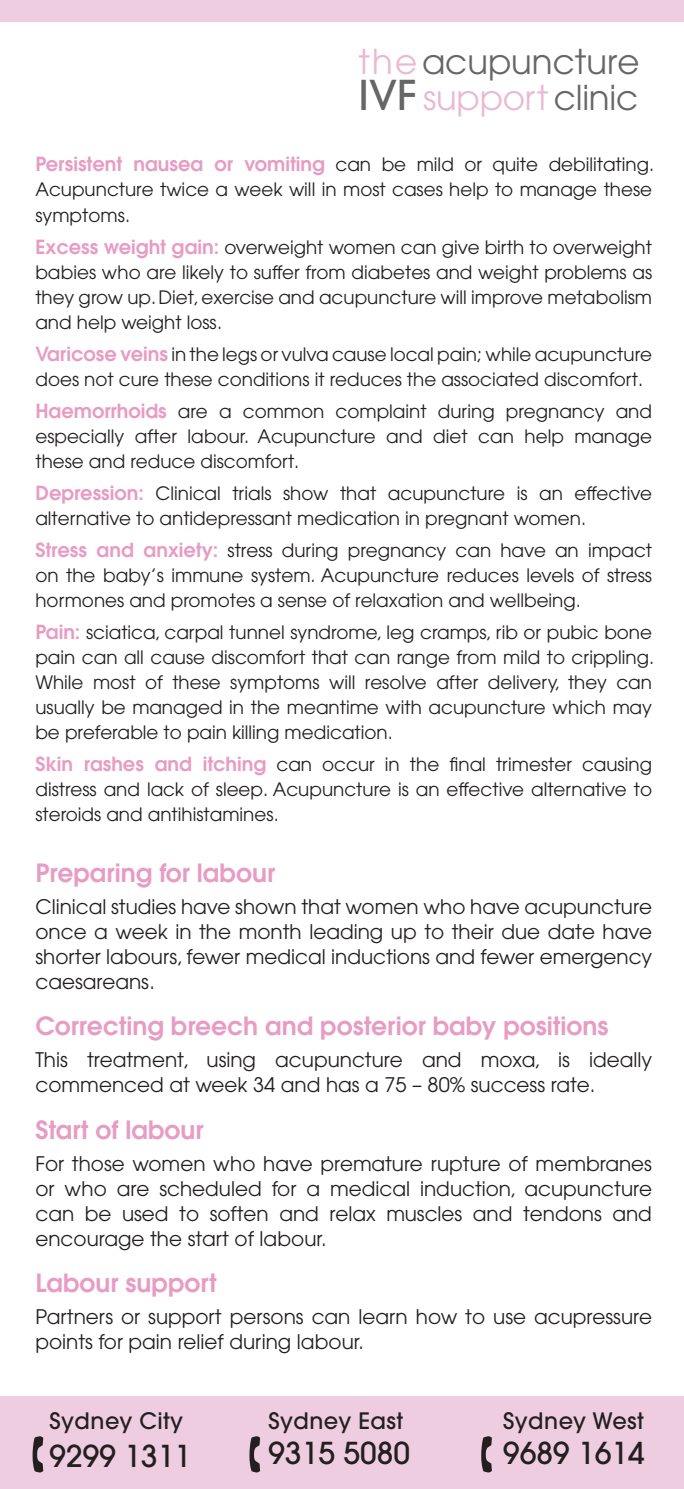
<style>
.page{position:relative;width:684px;height:1489px;background:#fff}
.page>*{position:absolute;margin:0;border:0;box-sizing:border-box;transform-origin:0 0}
.t1{font:34px/36.2px "Avant Garde";color:#676666}
.base{font:500 30px "Avant Garde";color:#231f20}
.heading2{font:600 25px "Avant Garde";color:#e79cc4}
.base-2{font:500 22.5px "Avant Garde";letter-spacing:.02em;color:#231f20}
.body{font:20px/25px "Avant Garde";color:#231f20;text-align:justify}
.body-sm{font:18.25px/25px "Avant Garde";color:#231f20;text-align:justify}
.s1{color:#eab8d4}
.s2{font-weight:500;font-size:40.75px}
.s3{font-weight:600;font-size:19.5px;color:#e79cc4}
</style>
<div class="page">
<div style="left:0;top:1396px;width:684px;height:92px;background:#efcde1"></div>
<div style="left:0;top:0;width:684px;height:21px;background:#efcde1"></div>
<p class="t1" style="left:359px;top:43px;width:282px"><span class="s1">the</span>acupuncture<br><span class="s2">IVF</span> <span class="s1">support</span> clinic</p>
<p class="body-sm" style="left:35px;top:152px;width:620px"><span class="s3">Persistent nausea or vomiting</span> can be mild or quite debilitating.<br>Acupuncture twice a week will in most cases help to manage these symptoms.</p>
<p class="body-sm" style="left:35px;top:234px;width:618px"><span class="s3">Excess weight gain:</span> overweight women can give birth to overweight babies who are likely to suffer from diabetes and weight problems as they grow up. Diet, exercise and acupuncture will improve metabolism and help weight loss.</p>
<p class="body-sm" style="left:35px;top:341px;width:618px"><span class="s3">Varicose veins</span> in the legs or vulva cause local pain; while acupuncture does not cure these conditions it reduces the associated discomfort.</p>
<p class="body-sm" style="left:35px;top:398px;width:618px"><span class="s3">Haemorrhoids</span> are a common complaint during pregnancy and especially after labour. Acupuncture and diet can help manage these and reduce discomfort.</p>
<p class="body-sm" style="left:35px;top:480px;width:618px"><span class="s3">Depression:</span> Clinical trials show that acupuncture is an effective alternative to antidepressant medication in pregnant women.</p>
<p class="body-sm" style="left:35px;top:537px;width:618px"><span class="s3">Stress and anxiety:</span> stress during pregnancy can have an impact on the baby’s immune system. Acupuncture reduces levels of stress hormones and promotes a sense of relaxation and wellbeing.</p>
<p class="body-sm" style="left:35px;top:620px;width:620px"><span class="s3">Pain:</span> sciatica, carpal tunnel syndrome, leg cramps, rib or pubic bone pain can all cause discomfort that can range from mild to crippling.<br>While most of these symptoms will resolve after delivery, they can usually be managed in the meantime with acupuncture which may be preferable to pain killing medication.</p>
<p class="body-sm" style="left:35px;top:752px;width:618px"><span class="s3">Skin rashes and itching</span> can occur in the final trimester causing distress and lack of sleep. Acupuncture is an effective alternative to steroids and antihistamines.</p>
<p class="heading2" style="left:35px;top:857px;width:241px">Preparing for labour</p>
<p class="body" style="left:35px;top:894px;width:618px">Clinical studies have shown that women who have acupuncture once a week in the month leading up to their due date have shorter labours, fewer medical inductions and fewer emergency caesareans.</p>
<p class="heading2" style="left:35px;top:1010px;width:574px">Correcting breech and posterior baby positions</p>
<p class="body" style="left:35px;top:1047px;width:618px">This treatment, using acupuncture and moxa, is ideally commenced at week 34 and has a 75 – 80% success rate.</p>
<p class="heading2" style="left:35px;top:1113px;width:170px">Start of labour</p>
<p class="body" style="left:35px;top:1150px;width:618px">For those women who have premature rupture of membranes or who are scheduled for a medical induction, acupuncture can be used to soften and relax muscles and tendons and encourage the start of labour.</p>
<p class="heading2" style="left:35px;top:1267px;width:183px">Labour support</p>
<p class="body" style="left:35px;top:1304px;width:618px">Partners or support persons can learn how to use acupressure points for pain relief during labour.</p>
<p class="base-2" style="left:50px;top:1406px;width:135px">Sydney City</p>
<p class="base" style="left:50px;top:1437px;width:143px">9299 1311</p>
<p class="base-2" style="left:268px;top:1406px;width:136px">Sydney East</p>
<p class="base" style="left:268px;top:1434px;width:143px">9315 5080</p>
<p class="base-2" style="left:503px;top:1406px;width:142px">Sydney West</p>
<p class="base" style="left:503px;top:1434px;width:143px">9689 1614</p>
</div>
